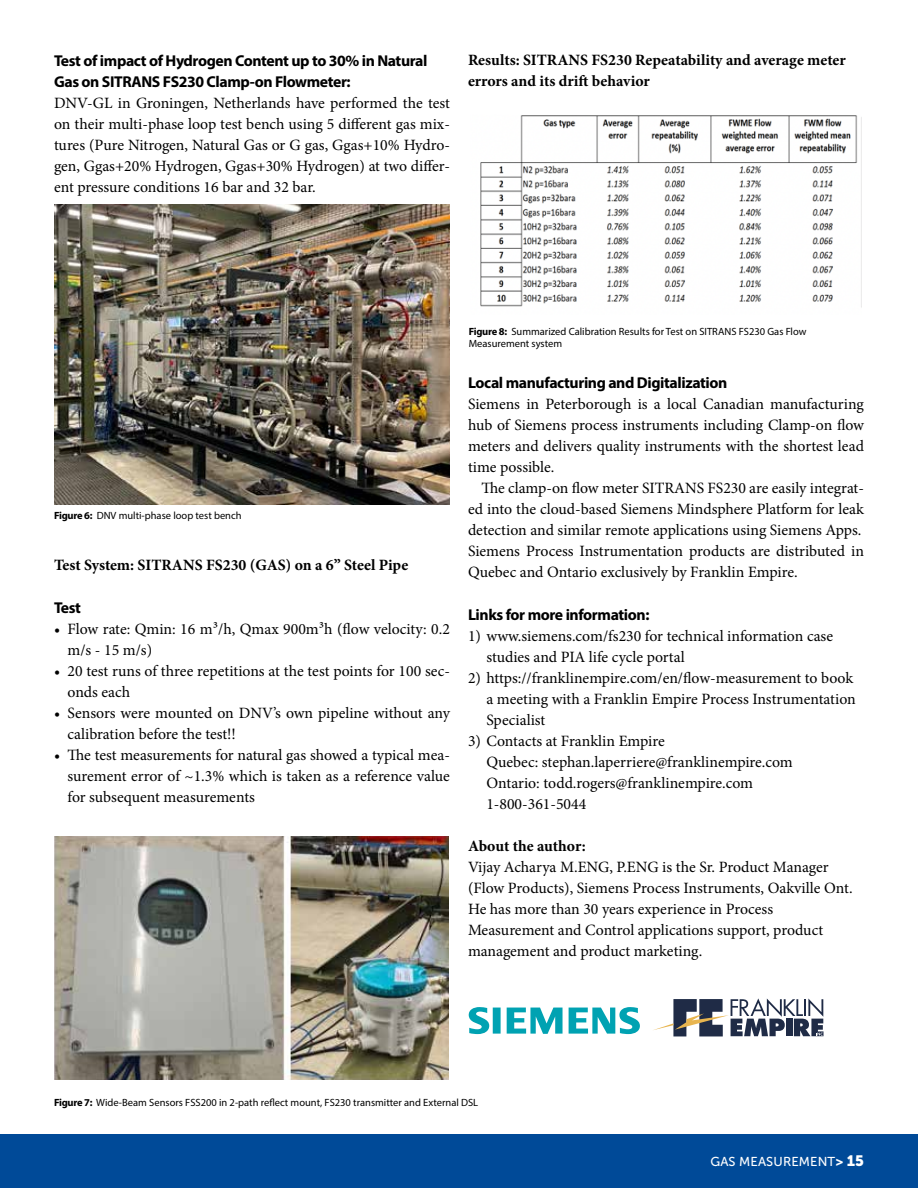
<style>
.page{position:relative;width:918px;height:1188px;background:#fff}
.page>*{position:absolute;margin:0;border:0;box-sizing:border-box;transform-origin:0 0}
.t1{font:15.75px/21px "Minion Pro";color:#000}
.t2{font:700 15.75px/21.6px "Myriad Pro";letter-spacing:-.025em;color:#000}
.t3{font:700 15.75px/21px "Minion Pro";color:#000}
.t4{font:12.9px "Museo Sans 500";letter-spacing:.01em;color:#fff}
.t5{font:10.5px/12px "Myriad Pro";color:#000}
.s1{font-weight:700}
.s2{font-family:"Museo Sans 900"}
.s3{font-family:"Museo Sans 900";font-size:15px}
</style>
<div class="page">
<div style="left:0;top:1134px;width:918px;height:54px;background:#004a98"></div>
<img style="left:54px;top:837px;width:395px;height:243px">
<img style="left:54px;top:204px;width:395px;height:300px">
<img style="left:480px;top:115px;width:377px;height:192px">
<svg style="left:654px;top:998px;width:170px;height:38px"></svg>
<svg style="left:469px;top:1007px;width:171px;height:27px"></svg>
<p class="t2" style="left:54px;top:49px;width:375px">Test of impact of Hydrogen Content up to 30% in Natural<br>Gas on SITRANS FS230 Clamp-on Flowmeter:</p>
<p class="t1" style="left:54px;top:93px;width:398px;text-align:justify">DNV-GL in Groningen, Netherlands have performed the test on their multi-phase loop test bench using 5 different gas mix&shy;tures (Pure Nitrogen, Natural Gas or G gas, Ggas+10% Hydro&shy;gen, Ggas+20% Hydrogen, Ggas+30% Hydrogen) at two differ&shy;ent pressure conditions 16 bar and 32 bar.</p>
<p class="t3" style="left:468px;top:50px;width:379px">Results: SITRANS FS230 Repeatability and average meter errors and its drift behavior</p>
<p class="t5" style="left:54px;top:509px;width:189px"><span class="s1">Figure 6:</span> DNV multi-phase loop test bench</p>
<p class="t3" style="left:54px;top:555px;width:356px">Test System: SITRANS FS230 (GAS) on a 6” Steel Pipe</p>
<p class="t2" style="left:54px;top:596px;width:29px">Test</p>
<p class="t1" style="left:67px;top:619px;width:384px;text-indent:-13px">• Flow rate: Qmin: 16 m³/h, Qmax 900m³h (flow velocity: 0.2 m/s - 15 m/s)</p>
<p class="t1" style="left:67px;top:661px;width:384px;text-indent:-13px">• 20 test runs of three repetitions at the test points for 100 sec&shy;onds each</p>
<p class="t1" style="left:67px;top:703px;width:384px;text-indent:-13px">• Sensors were mounted on DNV’s own pipeline without any calibration before the test!!</p>
<p class="t1" style="left:67px;top:744px;width:384px;text-align:justify;text-indent:-13px">• The test measurements for natural gas showed a typical mea&shy;surement error of ~1.3% which is taken as a reference value for subsequent measurements</p>
<p class="t5" style="left:469px;top:325px;width:339px"><span class="s1">Figure 8:</span> Summarized Calibration Results for Test on SITRANS FS230 Gas Flow<br>Measurement system</p>
<p class="t2" style="left:468px;top:372px;width:261px">Local manufacturing and Digitalization</p>
<p class="t1" style="left:468px;top:394px;width:398px;text-align:justify">Siemens in Peterborough is a local Canadian manufacturing hub of Siemens process instruments including Clamp-on flow meters and delivers quality instruments with the shortest lead time possible.</p>
<p class="t1" style="left:468px;top:478px;width:398px;text-indent:13px">The clamp-on flow meter SITRANS FS230 are easily integrat&shy;ed into the cloud-based Siemens Mindsphere Platform for leak detection and similar remote applications using Siemens Apps.<br>Siemens Process Instrumentation products are distributed in Quebec and Ontario exclusively by Franklin Empire.</p>
<p class="t2" style="left:468px;top:603px;width:183px">Links for more information:</p>
<p class="t1" style="left:486px;top:625px;width:348px;text-indent:-18px">1) www.siemens.com/fs230 for technical information case studies and PIA life cycle portal</p>
<p class="t1" style="left:486px;top:667px;width:371px;text-indent:-18px">2) https://franklinempire.com/en/flow-measurement to book a meeting with a Franklin Empire Process Instrumentation<br>Specialist</p>
<p class="t1" style="left:486px;top:730px;width:308px;text-indent:-18px">3) Contacts at Franklin Empire<br>Quebec: stephan.laperriere@franklinempire.com Ontario: todd.rogers@franklinempire.com 1-800-361-5044</p>
<p class="t3" style="left:468px;top:835px;width:119px">About the author:</p>
<p class="t1" style="left:468px;top:856px;width:386px">Vijay Acharya M.ENG, P.ENG is the Sr. Product Manager (Flow Products), Siemens Process Instruments, Oakville Ont.<br>He has more than 30 years experience in Process Measurement and Control applications support, product management and product marketing.</p>
<p class="t5" style="left:54px;top:1097px;width:426px"><span class="s1">Figure 7:</span> Wide-Beam Sensors FSS200 in 2-path reflect mount, FS230 transmitter and External DSL</p>
<p class="t4" style="left:711px;top:1155px;width:155px">GAS MEASUREMENT<span class="s2">&gt;</span> <span class="s3">15</span></p>
</div>
